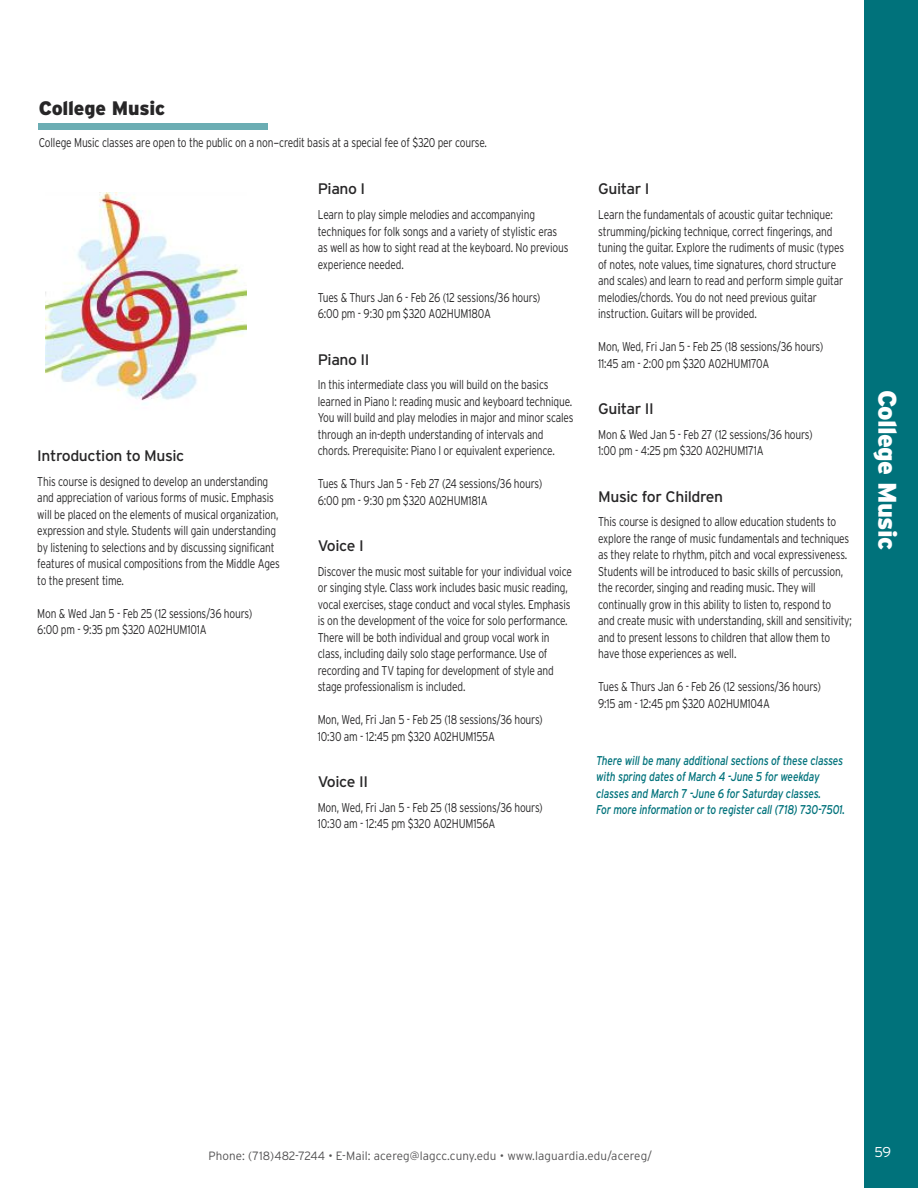
<style>
.page{position:relative;width:918px;height:1188px;background:#fff}
.page>*{position:absolute;margin:0;border:0;box-sizing:border-box;transform-origin:0 0}
.t1{font:900 25.5px "Interstate";letter-spacing:-.025em;color:#fff}
.t2{font:900 19.5px "Interstate";letter-spacing:-.01em;color:#272627}
.t3{font:15.3px "Interstate";letter-spacing:-.025em;color:#272627}
.t4{font:300 14.25px "Interstate";color:#fff}
.t5{font:300 12.75px/16.5px "Interstate";letter-spacing:-.015em;color:#272627;scale:.8 1}
.t6{font:italic 12.75px/16.5px "Interstate";letter-spacing:-.015em;color:#00727b;scale:.8 1}
.t7{font:300 12px "Interstate";letter-spacing:.01em;color:#525152}
.s1{font-family:"Lucida Grande";font-weight:400}
</style>
<div class="page">
<div style="left:864px;top:0;width:54px;height:1188px;background:#00727b"></div>
<div style="left:38px;top:123px;width:230px;height:7px;background:#6badb3"></div>
<img style="left:46px;top:192px;width:200px;height:212px">
<h2 class="t2" style="left:39px;top:97px;width:128px">College Music</h2>
<p class="t5" style="left:39px;top:134px;width:561px">College Music classes are open to the public on a non<span class="s1">-</span>credit basis at a special fee of $320 per course.</p>
<p class="t3" style="left:37px;top:447px;width:149px">Introduction to Music</p>
<p class="t5" style="left:37px;top:473px;width:305px">This course is designed to develop an understanding and appreciation of various forms of music. Emphasis will be placed on the elements of musical organization, expression and style. Students will gain understanding by listening to selections and by discussing significant features of musical compositions from the Middle Ages to the present time.</p>
<p class="t5" style="left:37px;top:605px;width:270px">Mon &amp; Wed Jan 5 - Feb 25 (12 sessions/36 hours)<br>6:00 pm - 9:35 pm $320 A02HUM101A</p>
<p class="t3" style="left:318px;top:180px;width:49px">Piano I</p>
<p class="t5" style="left:318px;top:206px;width:315px">Learn to play simple melodies and accompanying techniques for folk songs and a variety of stylistic eras as well as how to sight read at the keyboard. No previous experience needed.</p>
<p class="t5" style="left:318px;top:289px;width:280px">Tues &amp; Thurs Jan 6 - Feb 26 (12 sessions/36 hours)<br>6:00 pm - 9:30 pm $320 A02HUM180A</p>
<p class="t3" style="left:318px;top:350px;width:53px">Piano II</p>
<p class="t5" style="left:318px;top:377px;width:321px">In this intermediate class you will build on the basics learned in Piano I: reading music and keyboard technique.<br>You will build and play melodies in major and minor scales through an in-depth understanding of intervals and chords. Prerequisite: Piano I or equivalent experience.</p>
<p class="t5" style="left:318px;top:476px;width:282px">Tues &amp; Thurs Jan 5 - Feb 27 (24 sessions/36 hours)<br>6:00 pm - 9:30 pm $320 A02HUM181A</p>
<p class="t3" style="left:318px;top:537px;width:48px">Voice I</p>
<p class="t5" style="left:318px;top:563px;width:319px">Discover the music most suitable for your individual voice or singing style. Class work includes basic music reading, vocal exercises, stage conduct and vocal styles. Emphasis is on the development of the voice for solo performance.<br>There will be both individual and group vocal work in class, including daily solo stage performance. Use of recording and TV taping for development of style and stage professionalism is included.</p>
<p class="t5" style="left:318px;top:712px;width:283px">Mon, Wed, Fri Jan 5 - Feb 25 (18 sessions/36 hours)<br>10:30 am - 12:45 pm $320 A02HUM155A</p>
<p class="t3" style="left:318px;top:773px;width:52px">Voice II</p>
<p class="t5" style="left:318px;top:799px;width:283px">Mon, Wed, Fri Jan 5 - Feb 25 (18 sessions/36 hours)<br>10:30 am - 12:45 pm $320 A02HUM156A</p>
<p class="t3" style="left:598px;top:180px;width:53px">Guitar I</p>
<p class="t5" style="left:598px;top:206px;width:309px">Learn the fundamentals of acoustic guitar technique: strumming/picking technique, correct fingerings, and tuning the guitar. Explore the rudiments of music (types of notes, note values, time signatures, chord structure and scales) and learn to read and perform simple guitar melodies/chords. You do not need previous guitar instruction. Guitars will be provided.</p>
<p class="t5" style="left:598px;top:338px;width:283px">Mon, Wed, Fri Jan 5 - Feb 25 (18 sessions/36 hours)<br>11:45 am - 2:00 pm $320 A02HUM170A</p>
<p class="t3" style="left:598px;top:400px;width:57px">Guitar II</p>
<p class="t5" style="left:598px;top:426px;width:270px">Mon &amp; Wed Jan 5 - Feb 27 (12 sessions/36 hours)<br>1:00 pm - 4:25 pm $320 A02HUM171A</p>
<p class="t3" style="left:598px;top:487px;width:127px">Music for Children</p>
<p class="t5" style="left:598px;top:514px;width:319px">This course is designed to allow education students to explore the range of music fundamentals and techniques as they relate to rhythm, pitch and vocal expressiveness.<br>Students will be introduced to basic skills of percussion, the recorder, singing and reading music. They will continually grow in this ability to listen to, respond to<br>and create music with understanding, skill and sensitivity; and to present lessons to children that allow them to have those experiences as well.</p>
<p class="t5" style="left:598px;top:679px;width:280px">Tues &amp; Thurs Jan 6 - Feb 26 (12 sessions/36 hours)<br>9:15 am - 12:45 pm $320 A02HUM104A</p>
<p class="t6" style="left:596px;top:752px;width:313px">There will be many additional sections of these classes with spring dates of March 4 -June 5 for weekday classes and March 7 -June 6 for Saturday classes.<br>For more information or to register call (718) 730-7501.</p>
<h1 class="t1" style="left:902px;top:390px;width:162px;rotate:90deg">College Music</h1>
<p class="t7" style="left:208px;top:1149px;width:445px">Phone: (718)482-7244 • E-Mail: acereg@lagcc.cuny.edu • www.laguardia.edu/acereg/</p>
<p class="t4" style="left:874px;top:1144px;width:18px">59</p>
</div>
